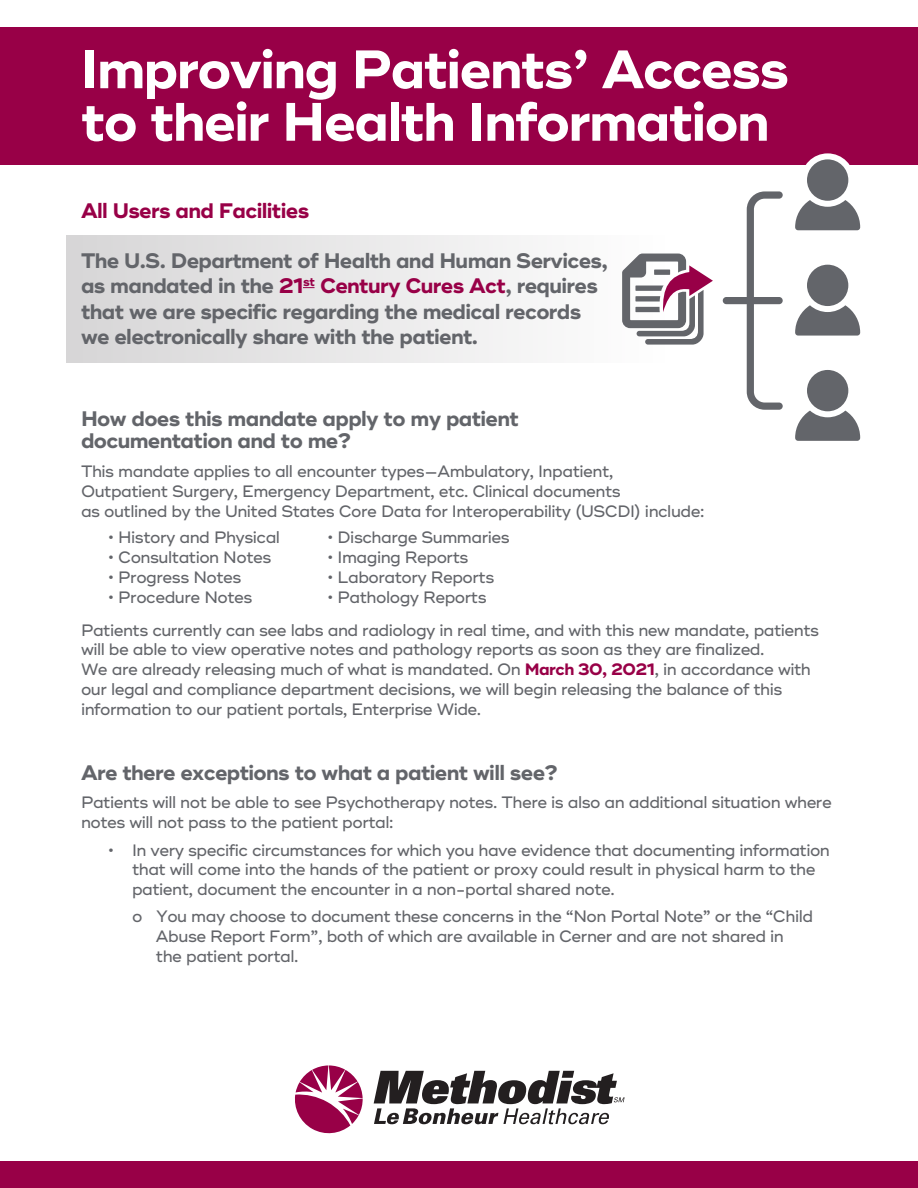
<style>
.page{position:relative;width:918px;height:1188px;background:#fff}
.page>*{position:absolute;margin:0;border:0;box-sizing:border-box;transform-origin:0 0}
.t1{font:700 54px "Ridley Grotesk";letter-spacing:-.03em;color:#fff}
.t2{font:700 21px "Ridley Grotesk";letter-spacing:-.03em;color:#63656a}
.t3{font:700 21px "Ridley Grotesk";letter-spacing:-.03em;color:#980047}
.t4{font:500 16.5px/19.8px "Ridley Grotesk";letter-spacing:-.03em;color:#63656a}
.s1{color:#980047}
.s2{font-weight:700;color:#980047}
</style>
<div class="page">
<div style="left:66px;top:236px;width:598px;height:127px;background:linear-gradient(to right,#d6d5d6,#fefefe)"></div>
<div style="left:0;top:1161px;width:918px;height:27px;background:#980047"></div>
<div style="left:0;top:27px;width:918px;height:137px;background:#980047"></div>
<svg style="left:303px;top:287px;width:12px;height:1px"></svg>
<svg style="left:295px;top:1065px;width:68px;height:68px"></svg>
<svg style="left:374px;top:1071px;width:251px;height:53px"></svg>
<div style="left:801px;top:153px;width:53px;height:54px;border:12px solid #fff;border-radius:50%"></div>
<svg style="left:622px;top:254px;width:91px;height:91px"></svg>
<div style="left:807px;top:159px;width:41px;height:42px;background:#63656a;border-radius:50%"></div>
<svg style="left:723px;top:185px;width:138px;height:256px"></svg>
<p class="t1" style="left:81px;top:37px;width:710px">Improving Patients’ Access</p>
<p class="t1" style="left:81px;top:90px;width:690px">to their Health Information</p>
<p class="t3" style="left:81px;top:198px;width:230px">All Users and Facilities</p>
<p class="t2" style="left:81px;top:248px;width:529px">The U.S. Department of Health and Human Services,</p>
<p class="t2" style="left:81px;top:273px;width:519px">as mandated in the <span class="s1">21</span><sup>st</sup> <span class="s1">Century Cures Act</span>, requires</p>
<p class="t2" style="left:81px;top:299px;width:502px">that we are specific regarding the medical records</p>
<p class="t2" style="left:81px;top:324px;width:399px">we electronically share with the patient.</p>
<p class="t2" style="left:81px;top:406px;width:439px">How does this mandate apply to my patient</p>
<p class="t2" style="left:81px;top:429px;width:272px">documentation and to me?</p>
<p class="t4" style="left:81px;top:462px;width:534px">This mandate applies to all encounter types—Ambulatory, Inpatient,</p>
<p class="t4" style="left:81px;top:482px;width:541px">Outpatient Surgery, Emergency Department, etc. Clinical documents</p>
<p class="t4" style="left:81px;top:502px;width:625px">as outlined by the United States Core Data for Interoperability (USCDI) include:</p>
<p class="t4" style="left:108px;top:528px;width:174px">• History and Physical</p>
<p class="t4" style="left:108px;top:548px;width:165px">• Consultation Notes</p>
<p class="t4" style="left:108px;top:567px;width:135px">• Progress Notes</p>
<p class="t4" style="left:108px;top:587px;width:146px">• Procedure Notes</p>
<p class="t4" style="left:327px;top:528px;width:184px">• Discharge Summaries</p>
<p class="t4" style="left:327px;top:548px;width:143px">• Imaging Reports</p>
<p class="t4" style="left:327px;top:567px;width:169px">• Laboratory Reports</p>
<p class="t4" style="left:327px;top:587px;width:161px">• Pathology Reports</p>
<p class="t4" style="left:81px;top:620px;width:740px">Patients currently can see labs and radiology in real time, and with this new mandate, patients</p>
<p class="t4" style="left:81px;top:640px;width:685px">will be able to view operative notes and pathology reports as soon as they are finalized.</p>
<p class="t4" style="left:81px;top:660px;width:731px">We are already releasing much of what is mandated. On <span class="s2">March 30, 2021</span>, in accordance with</p>
<p class="t4" style="left:81px;top:680px;width:703px">our legal and compliance department decisions, we will begin releasing the balance of this</p>
<p class="t4" style="left:81px;top:700px;width:402px">information to our patient portals, Enterprise Wide.</p>
<p class="t2" style="left:81px;top:760px;width:479px">Are there exceptions to what a patient will see?</p>
<p class="t4" style="left:81px;top:793px;width:752px">Patients will not be able to see Psychotherapy notes. There is also an additional situation where notes will not pass to the patient portal:</p>
<p class="t4" style="left:108px;top:840px;width:724px">• In very specific circumstances for which you have evidence that documenting information</p>
<p class="t4" style="left:132px;top:860px;width:685px">that will come into the hands of the patient or proxy could result in physical harm to the</p>
<p class="t4" style="left:132px;top:880px;width:484px">patient, document the encounter in a non-portal shared note.</p>
<p class="t4" style="left:132px;top:907px;width:683px">o You may choose to document these concerns in the “Non Portal Note” or the “Child</p>
<p class="t4" style="left:156px;top:927px;width:629px">Abuse Report Form”, both of which are available in Cerner and are not shared in</p>
<p class="t4" style="left:156px;top:947px;width:144px">the patient portal.</p>
</div>
